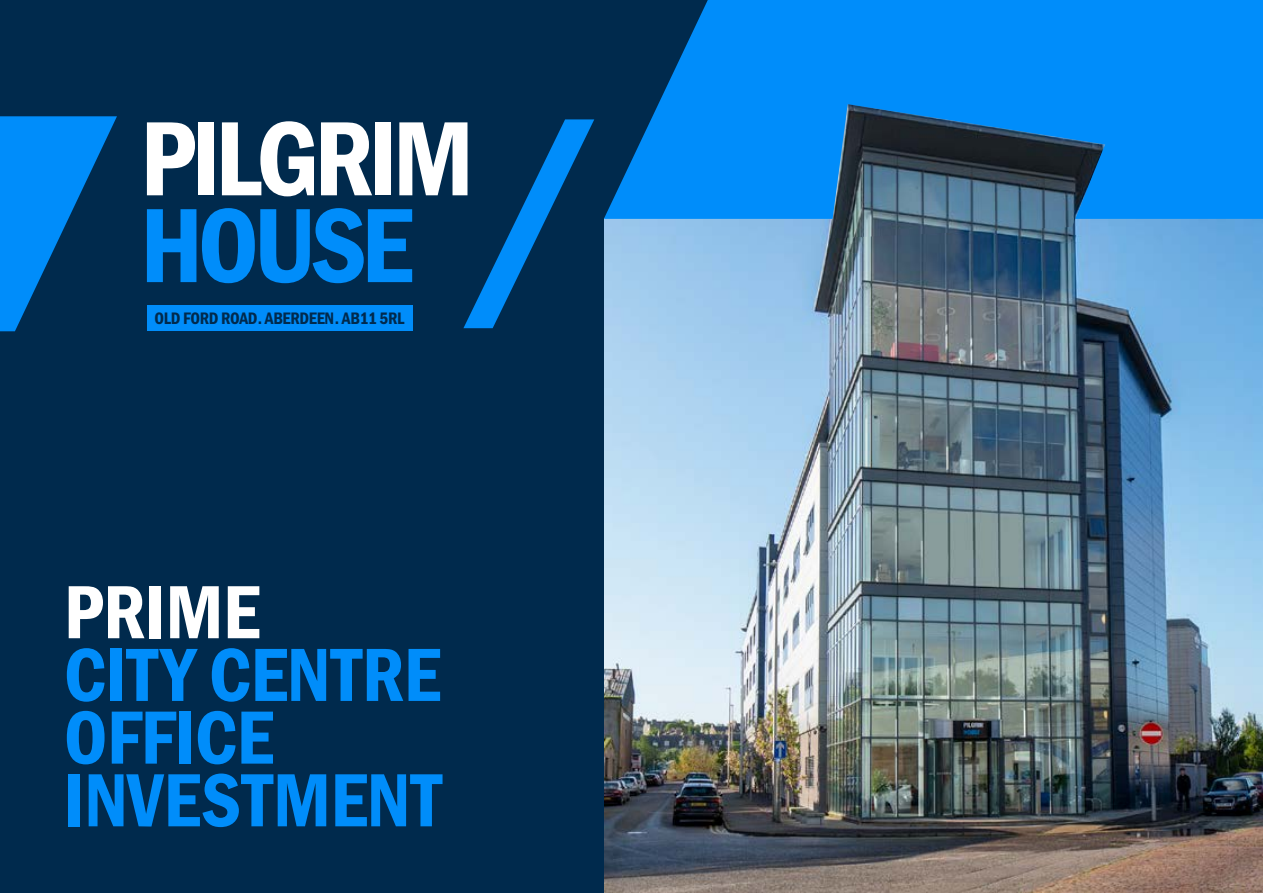
<style>
.page{position:relative;width:1263px;height:893px;background:#fff}
.page>*{position:absolute;margin:0;border:0;box-sizing:border-box;transform-origin:0 0}
.t1{font:109.35px "Franklin Gothic URW Con Dem";letter-spacing:-.05em;color:#fff}
.t2{font:109.35px "Franklin Gothic URW Con Dem";letter-spacing:-.05em;color:#008dfa}
.t3{font:78px/62.7px "Franklin Gothic URW Con Dem";letter-spacing:-.01em;color:#008dfa}
.t4{font:78px "Franklin Gothic URW Con Dem";letter-spacing:-.01em;color:#fff}
.t5{font:17.25px "Franklin Gothic URW Con Dem";letter-spacing:-.02em;color:#002a4d}
</style>
<div class="page">
<div style="left:0;top:0;width:836px;height:893px;background:#002a4d"></div>
<img style="left:605px;top:219px;width:658px;height:674px">
<svg style="left:604px;top:0;width:659px;height:219px;background:#0082e8"></svg>
<img style="left:830px;top:104px;width:275px;height:134px">
<div style="left:147px;top:305px;width:265px;height:26px;background:#008dfa"></div>
<svg style="left:463px;top:119px;width:132px;height:210px"></svg>
<svg style="left:0;top:116px;width:117px;height:215px"></svg>
<h1 class="t1" style="left:140px;top:86px;width:336px">PILGRIM</h1>
<h1 class="t2" style="left:140px;top:173px;width:275px">HOUSE</h1>
<p class="t5" style="left:155px;top:307px;width:251px">OLD FORD ROAD . ABERDEEN . AB11 5RL</p>
<h2 class="t4" style="left:64px;top:560px;width:198px">PRIME</h2>
<h2 class="t3" style="left:64px;top:640px;width:379px">CITY CENTRE<br>OFFICE<br>INVESTMENT</h2>
</div>
